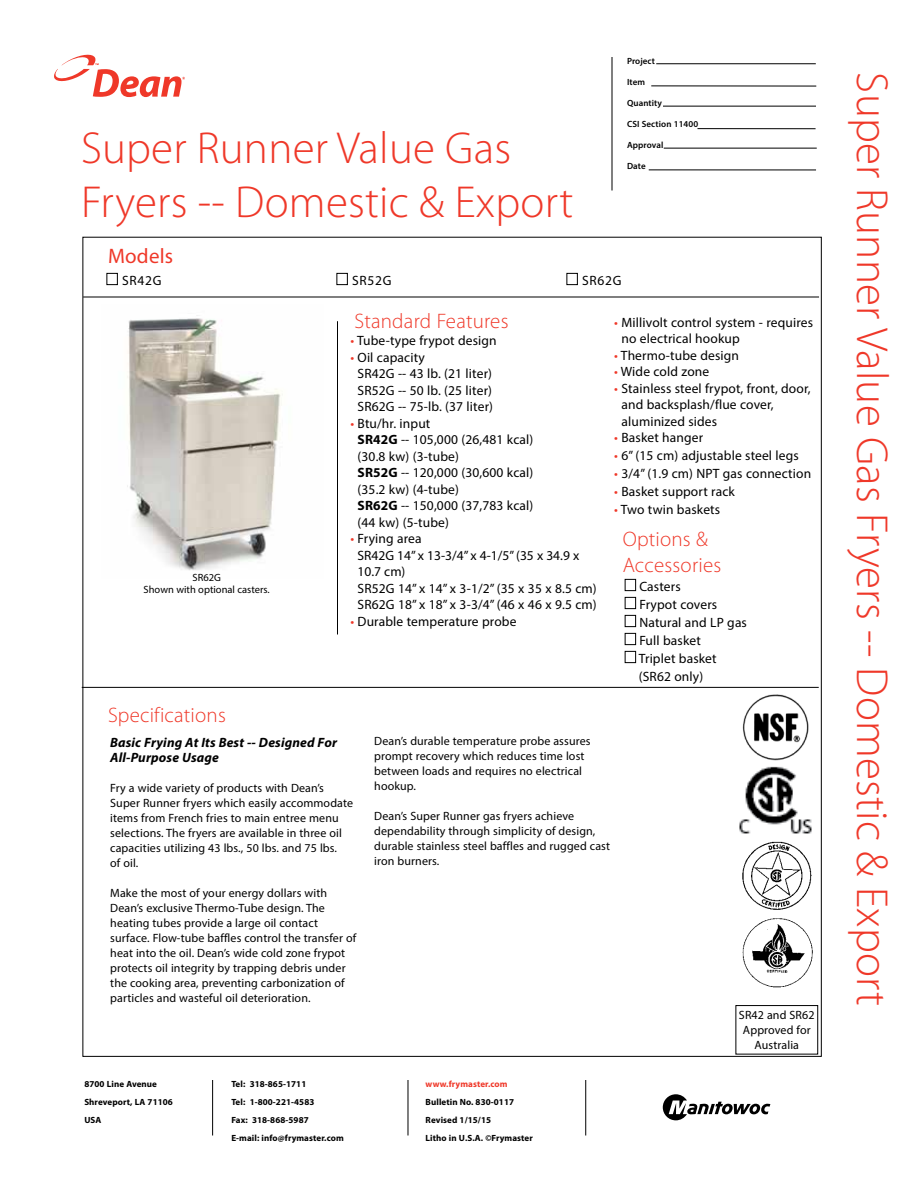
<style>
.page{position:relative;width:918px;height:1188px;background:#fff}
.page>*{position:absolute;margin:0;border:0;box-sizing:border-box;transform-origin:0 0}
.t1{font:300 45px/54px "Myriad Pro";letter-spacing:.005em;color:#ef3829}
.t2{font:300 21px/25.5px "Myriad Pro";letter-spacing:.01em;color:#ef3829}
.t3{font:21px "Myriad Pro";letter-spacing:.01em;color:#ef3829}
.t4{font:13.5px/16.5px "Myriad Pro";letter-spacing:.01em;color:#000}
.t5{font:italic 700 13.5px/15px "Myriad Pro";letter-spacing:.01em;color:#000}
.t6{font:12px/15px "Myriad Pro";letter-spacing:.01em;color:#000}
.t7{font:10.5px/12px "Myriad Pro";color:#000;text-align:center}
.t8{font:700 9px/18px "Myriad Pro";letter-spacing:.01em;color:#000}
.t9{font:600 9px "Myriad Pro";letter-spacing:.01em;color:#000}
.t10{font:700 9px "Myriad Pro";letter-spacing:.01em;color:#ef3829}
.s1{color:#ef3829}
.s2{font-weight:700}
</style>
<div class="page">
<hr style="left:83px;top:297px;width:736px;height:1px;background:#000">
<hr style="left:82px;top:687px;width:737px;height:1px;background:#000">
<hr style="left:337px;top:321px;width:1px;height:313px;background:#000">
<hr style="left:612px;top:57px;width:1px;height:133px;background:#000">
<div style="left:106px;top:273px;width:12px;height:12px;border:1px solid #000"></div>
<div style="left:336px;top:273px;width:12px;height:12px;border:1px solid #000"></div>
<div style="left:567px;top:273px;width:11px;height:12px;border:1px solid #000"></div>
<svg style="left:663px;top:1094px;width:107px;height:26px"></svg>
<svg style="left:54px;top:55px;width:131px;height:42px"></svg>
<hr style="left:656px;top:63px;width:160px;height:1px;background:#000">
<hr style="left:651px;top:86px;width:165px;height:1px;background:#000">
<hr style="left:663px;top:106px;width:153px;height:1px;background:#000">
<hr style="left:698px;top:128px;width:118px;height:1px;background:#000">
<hr style="left:664px;top:148px;width:153px;height:1px;background:#000">
<hr style="left:649px;top:170px;width:167px;height:1px;background:#000">
<div style="left:625px;top:579px;width:11px;height:12px;border:1px solid #000"></div>
<div style="left:625px;top:597px;width:11px;height:12px;border:1px solid #000"></div>
<div style="left:625px;top:615px;width:11px;height:12px;border:1px solid #000"></div>
<div style="left:625px;top:633px;width:11px;height:12px;border:1px solid #000"></div>
<div style="left:625px;top:651px;width:11px;height:12px;border:1px solid #000"></div>
<img style="left:127px;top:315px;width:156px;height:256px">
<hr style="left:212px;top:1080px;width:1px;height:56px;background:#000">
<hr style="left:408px;top:1080px;width:1px;height:56px;background:#000">
<hr style="left:585px;top:1080px;width:1px;height:56px;background:#000">
<div style="left:736px;top:1005px;width:82px;height:49px;border:1px solid #000"></div>
<img style="left:742px;top:694px;width:67px;height:66px">
<img style="left:739px;top:766px;width:73px;height:68px">
<img style="left:742px;top:841px;width:70px;height:69px">
<img style="left:742px;top:918px;width:71px;height:70px">
<h1 class="t1" style="left:81px;top:120px;width:494px">Super Runner Value Gas<br>Fryers -- Domestic &amp; Export</h1>
<h2 class="t3" style="left:108px;top:243px;width:67px">Models</h2>
<p class="t9" style="left:627px;top:56px;width:30px">Project</p>
<p class="t9" style="left:627px;top:77px;width:20px">Item</p>
<p class="t9" style="left:627px;top:98px;width:36px">Quantity</p>
<p class="t9" style="left:627px;top:119px;width:73px">CSI Section 11400</p>
<p class="t9" style="left:627px;top:140px;width:38px">Approval</p>
<p class="t9" style="left:627px;top:161px;width:20px">Date</p>
<p class="t4" style="left:122px;top:272px;width:41px">SR42G</p>
<p class="t4" style="left:352px;top:272px;width:41px">SR52G</p>
<p class="t4" style="left:582px;top:272px;width:41px">SR62G</p>
<p class="t7" style="left:144px;top:571px;width:128px">SR62G<br>Shown with optional casters.</p>
<h2 class="t2" style="left:108px;top:702px;width:119px">Specifications</h2>
<h2 class="t2" style="left:354px;top:308px;width:156px">Standard Features</h2>
<p class="t4" style="left:350px;top:332px;width:148px"><span class="s1">•</span> Tube-type frypot design</p>
<p class="t4" style="left:358px;top:349px;width:137px;text-indent:-7px"><span class="s1">•</span> Oil capacity<br>SR42G -- 43 lb. (21 liter)<br>SR52G -- 50 lb. (25 liter)<br>SR62G -- 75-lb. (37 liter)</p>
<p class="t4" style="left:358px;top:415px;width:177px;text-indent:-7px"><span class="s1">•</span> Btu/hr. input<br><span class="s2">SR42G</span> -- 105,000 (26,481 kcal) (30.8 kw) (3-tube)<br><span class="s2">SR52G</span> -- 120,000 (30,600 kcal) (35.2 kw) (4-tube)<br><span class="s2">SR62G</span> -- 150,000 (37,783 kcal) (44 kw) (5-tube)</p>
<p class="t4" style="left:358px;top:530px;width:241px;text-indent:-7px"><span class="s1">•</span> Frying area<br>SR42G 14” x 13-3/4” x 4-1/5” (35 x 34.9 x<br>10.7 cm)<br>SR52G 14” x 14” x 3-1/2” (35 x 35 x 8.5 cm)<br>SR62G 18” x 18” x 3-3/4” (46 x 46 x 9.5 cm)</p>
<p class="t4" style="left:350px;top:613px;width:168px"><span class="s1">•</span> Durable temperature probe</p>
<p class="t4" style="left:621px;top:314px;width:193px;text-indent:-7px"><span class="s1">•</span> Millivolt control system - requires no electrical hookup</p>
<p class="t4" style="left:614px;top:347px;width:126px"><span class="s1">•</span> Thermo-tube design</p>
<p class="t4" style="left:614px;top:363px;width:97px"><span class="s1">•</span> Wide cold zone</p>
<p class="t4" style="left:621px;top:380px;width:191px;text-indent:-7px"><span class="s1">•</span> Stainless steel frypot, front, door, and backsplash/flue cover, aluminized sides</p>
<p class="t4" style="left:614px;top:429px;width:90px"><span class="s1">•</span> Basket hanger</p>
<p class="t4" style="left:614px;top:447px;width:186px"><span class="s1">•</span> 6” (15 cm) adjustable steel legs</p>
<p class="t4" style="left:614px;top:465px;width:198px"><span class="s1">•</span> 3/4” (1.9 cm) NPT gas connection</p>
<p class="t4" style="left:614px;top:483px;width:122px"><span class="s1">•</span> Basket support rack</p>
<p class="t4" style="left:614px;top:501px;width:107px"><span class="s1">•</span> Two twin baskets</p>
<h2 class="t2" style="left:623px;top:526px;width:100px">Options &amp;<br>Accessories</h2>
<p class="t4" style="left:639px;top:577px;width:110px;line-height:18px">Casters<br>Frypot covers<br>Natural and LP gas<br>Full basket<br>Triplet basket (SR62 only)</p>
<p class="t5" style="left:110px;top:734px;width:228px">Basic Frying At Its Best -- Designed For<br>All-Purpose Usage</p>
<p class="t6" style="left:110px;top:780px;width:244px">Fry a wide variety of products with Dean’s Super Runner fryers which easily accommodate items from French fries to main entree menu selections. The fryers are available in three oil capacities utilizing 43 lbs., 50 lbs. and 75 lbs.<br>of oil.</p>
<p class="t6" style="left:110px;top:885px;width:248px">Make the most of your energy dollars with Dean’s exclusive Thermo-Tube design. The heating tubes provide a large oil contact surface. Flow-tube baffles control the transfer of heat into the oil. Dean’s wide cold zone frypot protects oil integrity by trapping debris under the cooking area, preventing carbonization of particles and wasteful oil deterioration.</p>
<p class="t6" style="left:374px;top:734px;width:218px">Dean’s durable temperature probe assures prompt recovery which reduces time lost between loads and requires no electrical hookup.</p>
<p class="t6" style="left:374px;top:809px;width:237px">Dean’s Super Runner gas fryers achieve dependability through simplicity of design, durable stainless steel baffles and rugged cast iron burners.</p>
<p class="t8" style="left:84px;top:1074px;width:90px">8700 Line Avenue<br>Shreveport, LA 71106<br>USA</p>
<p class="t8" style="left:231px;top:1074px;width:114px">Tel: 318-865-1711<br>Tel: 1-800-221-4583<br>Fax: 318-868-5987<br>E-mail: info@frymaster.com</p>
<p class="t10" style="left:426px;top:1078px;width:84px">www.frymaster.com</p>
<p class="t8" style="left:426px;top:1092px;width:109px">Bulletin No. 830-0117<br>Revised 1/15/15<br>Litho in U.S.A. ©Frymaster</p>
<p class="t6" style="left:739px;top:1008px;width:77px;text-align:center">SR42 and SR62<br>Approved for<br>Australia</p>
<h1 class="t1" style="left:900px;top:72px;width:934px;rotate:90deg">Super Runner Value Gas Fryers -- Domestic &amp; Export</h1>
</div>
